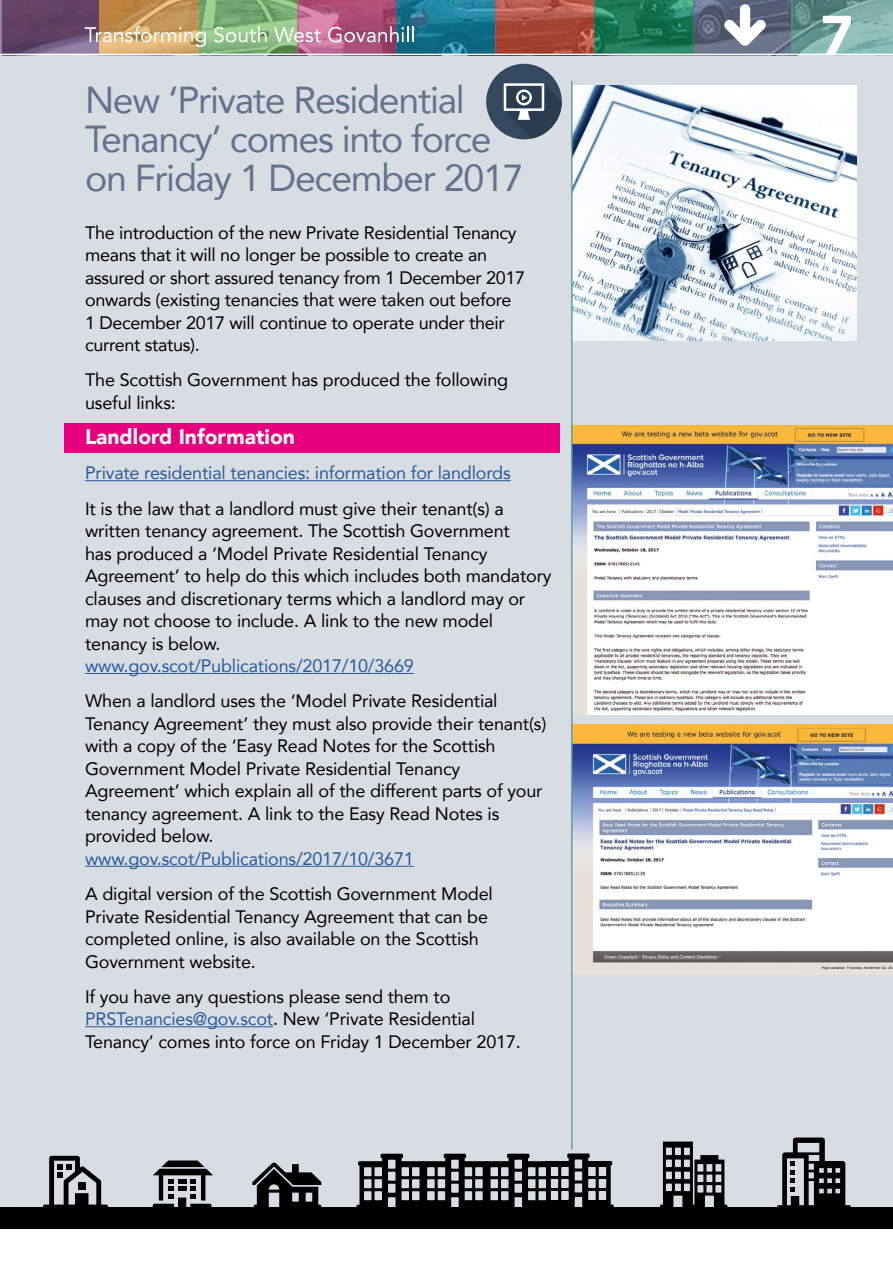
<style>
.page{position:relative;width:893px;height:1263px;background:#fff}
.page>*{position:absolute;margin:0;border:0;box-sizing:border-box;transform-origin:0 0}
.Body_Text{font:900 54px "Avenir";color:#fff}
.Heading{font:37.5px/39px "Avenir";letter-spacing:-.035em;color:#63728e}
.t1{font:900 21px "Avenir";color:#fff}
.t2{font:18px/22.5px "Avenir";letter-spacing:-.01em;color:#000}
.t3{font:18px "Avenir";letter-spacing:-.01em;color:#275b9b}
.s1{color:#275b9b}
</style>
<div class="page">
<svg style="left:0;top:0;width:99px;height:54px;background:#68496d"></svg>
<svg style="left:99px;top:1px;width:100px;height:53px;background:#c6965a"></svg>
<svg style="left:199px;top:1px;width:98px;height:53px;background:#7eb079"></svg>
<svg style="left:297px;top:1px;width:99px;height:53px;background:#b65d84"></svg>
<svg style="left:396px;top:1px;width:99px;height:53px;background:#1a7791"></svg>
<svg style="left:495px;top:1px;width:99px;height:53px;background:#ae4f42"></svg>
<svg style="left:594px;top:1px;width:99px;height:53px;background:#1e7b58"></svg>
<svg style="left:693px;top:1px;width:99px;height:53px;background:#606a80"></svg>
<svg style="left:792px;top:1px;width:101px;height:53px;background:#77a6a2"></svg>
<div style="left:0;top:54px;width:893px;height:1154px;background:#d8dce3"></div>
<img style="left:573px;top:85px;width:284px;height:255px">
<div style="left:65px;top:423px;width:495px;height:30px;background:#e6007d"></div>
<hr style="left:85px;top:480px;width:426px;height:1px;background:#275b9b">
<hr style="left:85px;top:673px;width:329px;height:1px;background:#275b9b">
<hr style="left:85px;top:866px;width:329px;height:1px;background:#275b9b">
<hr style="left:85px;top:1026px;width:188px;height:1px;background:#275b9b">
<img style="left:573px;top:725px;width:320px;height:249px">
<img style="left:573px;top:425px;width:320px;height:289px">
<hr style="left:0;top:54px;width:893px;height:1px;background:#fff">
<div style="left:486px;top:64px;width:76px;height:75px;background:#34485f;border-radius:50%"></div>
<svg style="left:504px;top:83px;width:58px;height:56px"></svg>
<div style="left:0;top:1208px;width:893px;height:21px;background:#000"></div>
<svg style="left:777px;top:1137px;width:74px;height:71px"></svg>
<svg style="left:151px;top:1160px;width:62px;height:48px"></svg>
<svg style="left:43px;top:1156px;width:65px;height:52px"></svg>
<svg style="left:660px;top:1141px;width:67px;height:67px"></svg>
<svg style="left:252px;top:1162px;width:69px;height:46px"></svg>
<svg style="left:356px;top:1153px;width:258px;height:55px"></svg>
<svg style="left:724px;top:4px;width:42px;height:42px"></svg>
<hr style="left:571px;top:81px;width:2px;height:1068px;background:#5ea498">
<svg style="left:85px;top:26px;width:121px;height:21px;background:#d3b48b"></svg>
<svg style="left:214px;top:26px;width:53px;height:16px"></svg>
<svg style="left:274px;top:27px;width:47px;height:15px"></svg>
<svg style="left:328px;top:26px;width:86px;height:16px"></svg>
<p class="Heading" style="left:85px;top:79px;width:440px">New ‘Private Residential<br>Tenancy’ comes into force on Friday 1 December 2017</p>
<p class="t2" style="left:85px;top:220px;width:442px">The introduction of the new Private Residential Tenancy means that it will no longer be possible to create an assured or short assured tenancy from 1 December 2017 onwards (existing tenancies that were taken out before 1 December 2017 will continue to operate under their current status).</p>
<p class="t2" style="left:85px;top:368px;width:425px">The Scottish Government has produced the following useful links:</p>
<p class="t1" style="left:85px;top:419px;width:211px">Landlord Information</p>
<p class="t3" style="left:85px;top:459px;width:427px">Private residential tenancies: information for landlords</p>
<p class="t2" style="left:85px;top:497px;width:468px">It is the law that a landlord must give their tenant(s) a written tenancy agreement. The Scottish Government<br>has produced a ‘Model Private Residential Tenancy Agreement’ to help do this which includes both mandatory clauses and discretionary terms which a landlord may or may not choose to include. A link to the new model tenancy is below. <span class="s1">www.gov.scot/Publications/2017/10/3669</span></p>
<p class="t2" style="left:85px;top:689px;width:463px">When a landlord uses the ‘Model Private Residential Tenancy Agreement’ they must also provide their tenant(s) with a copy of the ‘Easy Read Notes for the Scottish Government Model Private Residential Tenancy Agreement’ which explain all of the different parts of your tenancy agreement. A link to the Easy Read Notes is provided below. <span class="s1">www.gov.scot/Publications/2017/10/3671</span></p>
<p class="t2" style="left:85px;top:882px;width:409px">A digital version of the Scottish Government Model Private Residential Tenancy Agreement that can be completed online, is also available on the Scottish Government website.</p>
<p class="t2" style="left:85px;top:985px;width:437px">If you have any questions please send them to<br><span class="s1">PRSTenancies@gov.scot</span>. New ‘Private Residential<br>Tenancy’ comes into force on Friday 1 December 2017.</p>
<p class="Body_Text" style="left:821px;top:-11px;width:33px">7</p>
</div>
